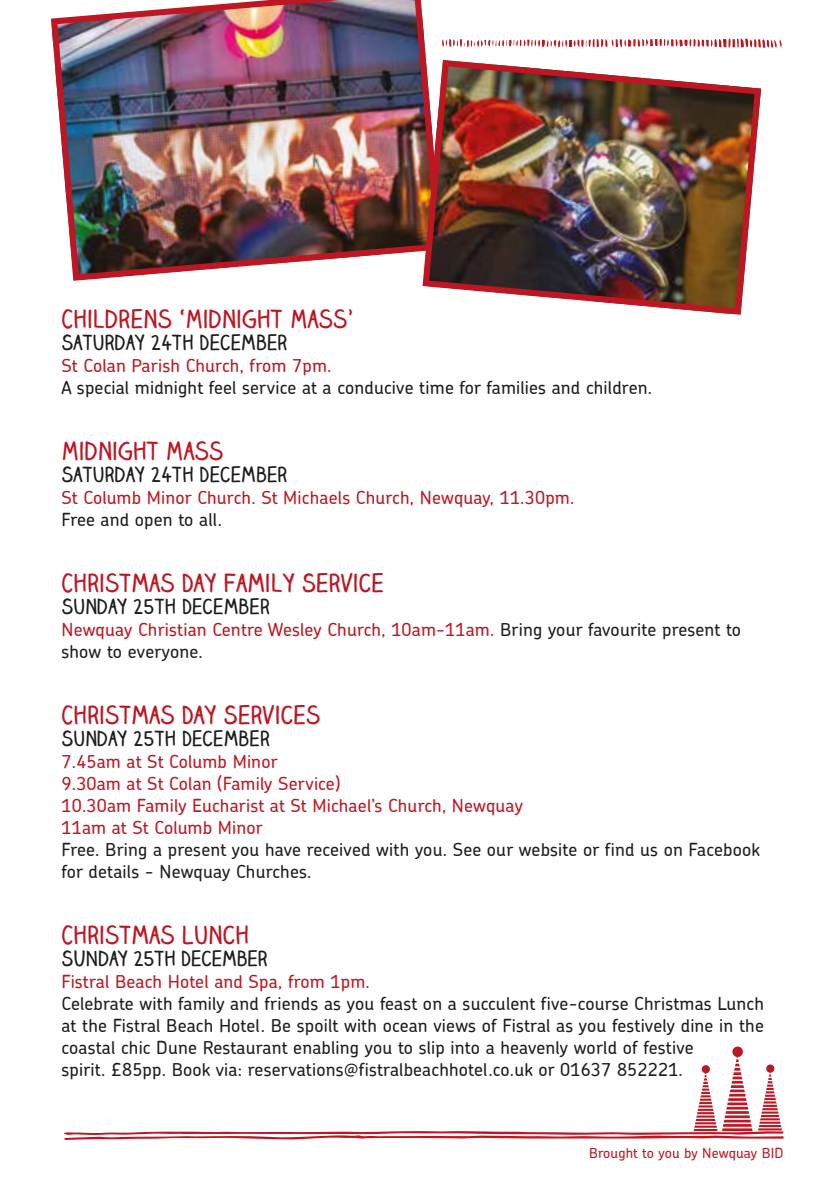
<style>
.page{position:relative;width:840px;height:1191px;background:#fff}
.page>*{position:absolute;margin:0;border:0;box-sizing:border-box;transform-origin:0 0}
.t1{font:700 24px "Claire Hand";letter-spacing:.01em;color:#be1622}
.t2{font:700 20px "Claire Hand";letter-spacing:.01em;color:#1d1d1b}
.t3{font:500 18px/22px "Chevin";letter-spacing:.01em;color:#1d1d1b}
.t4{font:500 18px/22px "Chevin";letter-spacing:.01em;color:#be1622}
.t5{font:500 14px "Chevin";letter-spacing:.01em;color:#be1622}
.s1{color:#1d1d1b}
</style>
<div class="page">
<hr style="left:728px;top:1093px;width:17px;height:3px;background:#be1622">
<hr style="left:726px;top:1102px;width:21px;height:3px;background:#be1622">
<svg style="left:728px;top:1098px;width:18px;height:2px"></svg>
<svg style="left:730px;top:1055px;width:13px;height:33px"></svg>
<hr style="left:729px;top:1089px;width:15px;height:3px;background:#be1622">
<hr style="left:721px;top:1128px;width:31px;height:3px;background:#be1622">
<hr style="left:725px;top:1111px;width:23px;height:2px;background:#be1622">
<hr style="left:726px;top:1106px;width:21px;height:3px;background:#be1622">
<hr style="left:724px;top:1115px;width:25px;height:3px;background:#be1622">
<hr style="left:722px;top:1124px;width:29px;height:2px;background:#be1622">
<hr style="left:723px;top:1119px;width:27px;height:3px;background:#be1622">
<div style="left:732px;top:1046px;width:10px;height:11px;background:#be1622;border-radius:50%"></div>
<hr style="left:693px;top:1129px;width:24px;height:2px;background:#be1622">
<svg style="left:696px;top:1071px;width:18px;height:46px"></svg>
<hr style="left:695px;top:1118px;width:20px;height:3px;background:#be1622">
<hr style="left:694px;top:1125px;width:22px;height:2px;background:#be1622">
<hr style="left:694px;top:1122px;width:21px;height:2px;background:#be1622">
<div style="left:701px;top:1065px;width:8px;height:8px;background:#be1622;border-radius:50%"></div>
<hr style="left:757px;top:1128px;width:24px;height:2px;background:#be1622">
<svg style="left:760px;top:1071px;width:18px;height:46px"></svg>
<hr style="left:759px;top:1118px;width:20px;height:2px;background:#be1622">
<hr style="left:758px;top:1125px;width:22px;height:2px;background:#be1622">
<hr style="left:759px;top:1121px;width:21px;height:2px;background:#be1622">
<svg style="left:765px;top:1064px;width:9px;height:8px"></svg>
<svg style="left:64px;top:1131px;width:720px;height:9px"></svg>
<img style="left:51px;top:0;width:375px;height:281px">
<img style="left:422px;top:60px;width:338px;height:255px">
<svg style="left:442px;top:38px;width:339px;height:10px"></svg>
<h1 class="t1" style="left:61px;top:302px;width:294px">CHILDRENS ‘MIDNIGHT MASS’</h1>
<p class="t2" style="left:61px;top:328px;width:227px">SATURDAY 24TH DECEMBER</p>
<p class="t4" style="left:61px;top:354px;width:271px">St Colan Parish Church, from 7pm.</p>
<p class="t3" style="left:61px;top:376px;width:592px">A special midnight feel service at a conducive time for families and children.</p>
<h1 class="t1" style="left:61px;top:434px;width:163px">MIDNIGHT MASS</h1>
<p class="t2" style="left:61px;top:460px;width:227px">SATURDAY 24TH DECEMBER</p>
<p class="t4" style="left:61px;top:486px;width:514px">St Columb Minor Church. St Michaels Church, Newquay, 11.30pm.</p>
<p class="t3" style="left:61px;top:508px;width:162px">Free and open to all.</p>
<h1 class="t1" style="left:61px;top:566px;width:324px">CHRISTMAS DAY FAMILY SERVICE</h1>
<p class="t2" style="left:61px;top:592px;width:210px">SUNDAY 25TH DECEMBER</p>
<p class="t4" style="left:61px;top:618px;width:680px">Newquay Christian Centre Wesley Church, 10am-11am. <span class="s1">Bring your favourite present to show to everyone.</span></p>
<h1 class="t1" style="left:61px;top:698px;width:260px">CHRISTMAS DAY SERVICES</h1>
<p class="t2" style="left:61px;top:724px;width:210px">SUNDAY 25TH DECEMBER</p>
<p class="t4" style="left:61px;top:750px;width:462px">7.45am at St Columb Minor<br>9.30am at St Colan (Family Service)<br>10.30am Family Eucharist at St Michael’s Church, Newquay 11am at St Columb Minor</p>
<p class="t3" style="left:61px;top:838px;width:699px">Free. Bring a present you have received with you. See our website or find us on Facebook for details - Newquay Churches.</p>
<h1 class="t1" style="left:61px;top:918px;width:189px">CHRISTMAS LUNCH</h1>
<p class="t2" style="left:61px;top:944px;width:208px">SUNDAY 25TH DECEMBER</p>
<p class="t4" style="left:61px;top:970px;width:310px">Fistral Beach Hotel and Spa, from 1pm.</p>
<p class="t3" style="left:61px;top:992px;width:703px">Celebrate with family and friends as you feast on a succulent five-course Christmas Lunch at the Fistral Beach Hotel. Be spoilt with ocean views of Fistral as you festively dine in the coastal chic Dune Restaurant enabling you to slip into a heavenly world of festive<br>spirit. £85pp. Book via: reservations@fistralbeachhotel.co.uk or 01637 852221.</p>
<p class="t5" style="left:588px;top:1144px;width:196px">Brought to you by Newquay BID</p>
</div>
